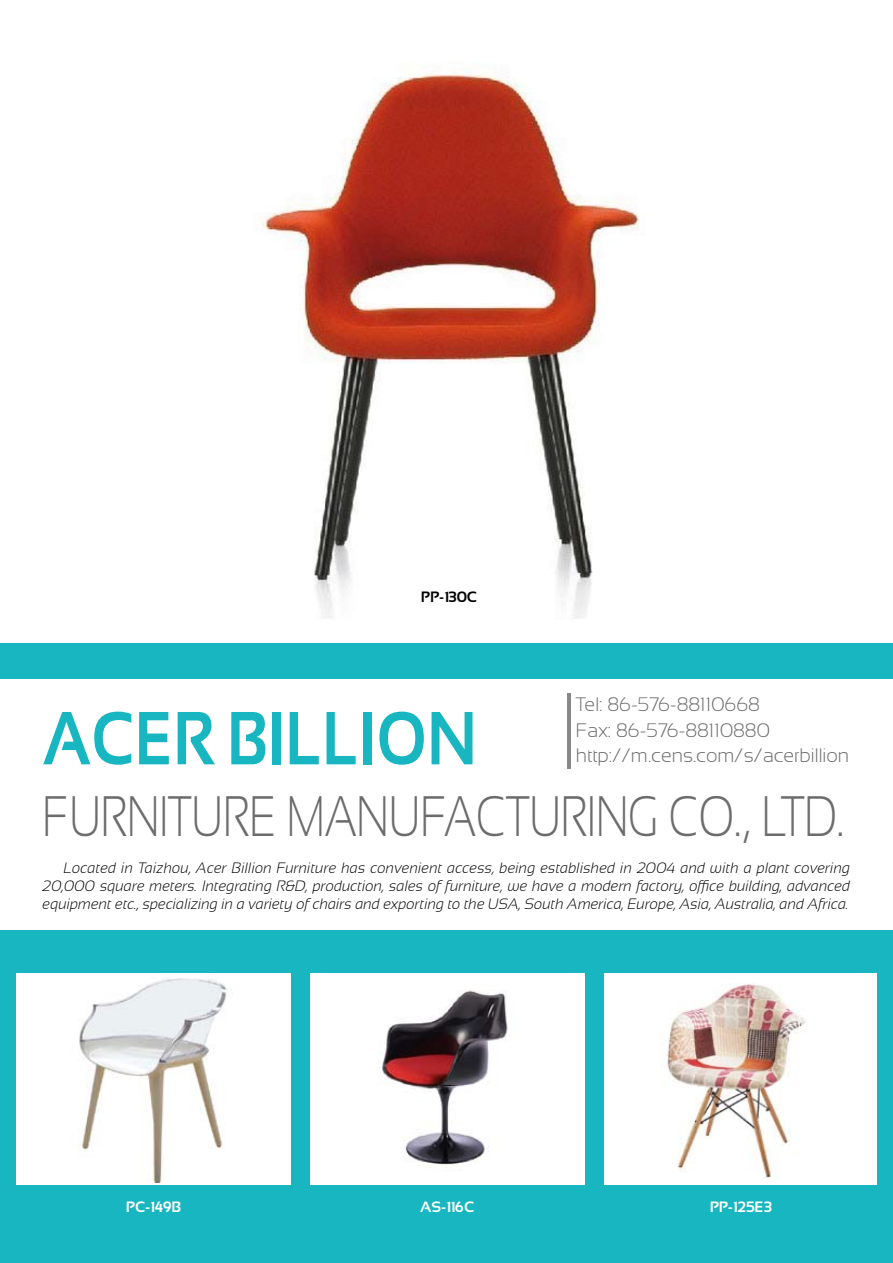
<style>
.page{position:relative;width:893px;height:1263px;background:#fff}
.page>*{position:absolute;margin:0;border:0;box-sizing:border-box;transform-origin:0 0}
.t1{font:700 75px "Sansation";color:#17b6c0;scale:.85 1}
.t2{font:300 57px "Sansation";color:#6d6c6c;scale:.78 1}
.t3{font:300 19.5px/25.5px "Sansation";color:#6d6c6c}
.t4{font:italic 300 15px/18px "Sansation";color:#000;text-align:justify}
.t5{font:700 15px "Sansation";color:#fff}
.t6{font:700 15px "Sansation";color:#000}
</style>
<div class="page">
<img style="left:261px;top:69px;width:379px;height:550px">
<div style="left:0;top:643px;width:893px;height:620px;background:#17b6c0"></div>
<div style="left:0;top:679px;width:893px;height:251px;background:#fff"></div>
<div style="left:17px;top:973px;width:274px;height:212px;background:#fff"></div>
<div style="left:310px;top:973px;width:274px;height:212px;background:#fff"></div>
<div style="left:604px;top:973px;width:272px;height:212px;background:#fff"></div>
<hr style="left:567px;top:693px;width:3px;height:76px;background:#86888a">
<img style="left:77px;top:978px;width:150px;height:204px">
<img style="left:378px;top:990px;width:130px;height:175px">
<img style="left:667px;top:983px;width:139px;height:196px">
<p class="t6" style="left:421px;top:588px;width:56px">PP-130C</p>
<h3 class="t3" style="left:576px;top:692px;width:275px">Tel: 86-576-88110668<br>Fax: 86-576-88110880 http://m.cens.com/s/acerbillion</h3>
<h1 class="t1" style="left:43px;top:697px;width:513px">ACER BILLION</h1>
<h2 class="t2" style="left:43px;top:785px;width:1029px">furniture manufacturing co., ltd.</h2>
<p class="t4" style="left:43px;top:859px;width:809px;text-indent:21px">Located in Taizhou, Acer Billion Furniture has convenient access, being established in 2004 and with a plant covering 20,000 square meters. Integrating R&amp;D, production, sales of furniture, we have a modern factory, office building, advanced equipment etc., specializing in a variety of chairs and exporting to the USA, South America, Europe, Asia, Australia, and Africa.</p>
<p class="t5" style="left:126px;top:1199px;width:55px">PC-149B</p>
<p class="t5" style="left:420px;top:1199px;width:54px">AS-116C</p>
<p class="t5" style="left:710px;top:1199px;width:64px">PP-125E3</p>
</div>
